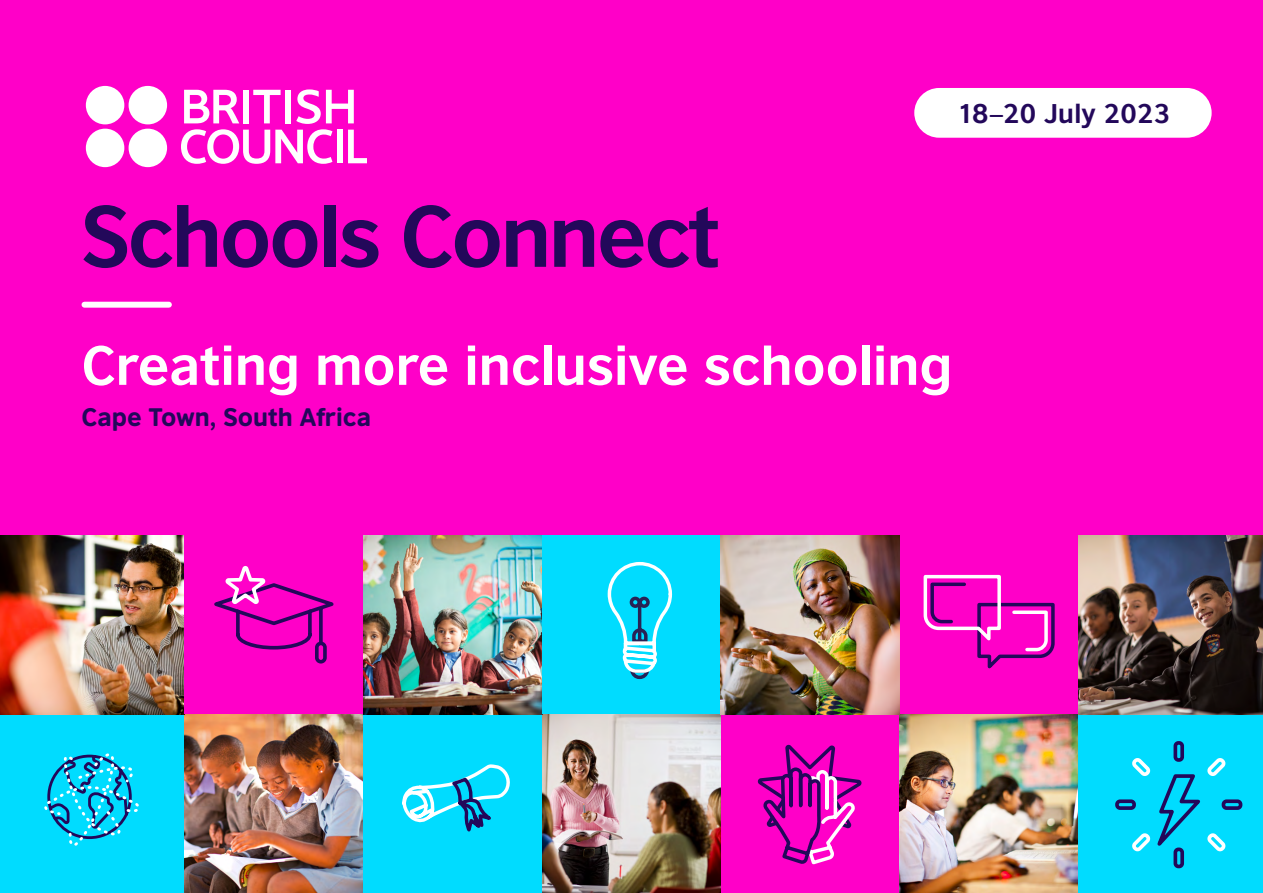
<style>
.page{position:relative;width:1263px;height:893px;background:#ff00c8}
.page>*{position:absolute;margin:0;border:0;box-sizing:border-box;transform-origin:0 0}
.t1{font:700 81.75px "British Council Sans";letter-spacing:-.03em;color:#23085a}
.t2{font:700 52.05px "British Council Sans";color:#fff}
.t3{font:700 25.5px "British Council Sans";letter-spacing:.01em;color:#23085a}
.t4{font:23.85px "British Council Sans Headline";color:#23085a}
</style>
<div class="page">
<div style="left:84px;top:302px;width:85px;height:6px;background:#fff"></div>
<svg style="left:181px;top:89px;width:186px;height:75px"></svg>
<div style="left:129px;top:86px;width:38px;height:38px;background:#fff;border-radius:50%"></div>
<div style="left:86px;top:86px;width:38px;height:38px;background:#fff;border-radius:50%"></div>
<div style="left:129px;top:129px;width:38px;height:38px;background:#fff;border-radius:50%"></div>
<div style="left:86px;top:129px;width:38px;height:38px;background:#fff;border-radius:50%"></div>
<div style="left:914px;top:88px;width:297px;height:50px;background:#fff;border-radius:25px"></div>
<div style="left:0;top:714px;width:184px;height:179px;background:#00dcff"></div>
<img style="left:184px;top:714px;width:179px;height:179px">
<div style="left:363px;top:714px;width:179px;height:179px;background:#00dcff"></div>
<img style="left:542px;top:714px;width:179px;height:179px">
<img style="left:900px;top:714px;width:178px;height:179px">
<div style="left:1078px;top:714px;width:185px;height:179px;background:#00dcff"></div>
<img style="left:0;top:535px;width:184px;height:179px">
<img style="left:363px;top:535px;width:179px;height:179px">
<div style="left:542px;top:535px;width:179px;height:179px;background:#00dcff"></div>
<img style="left:721px;top:535px;width:179px;height:179px">
<img style="left:1078px;top:535px;width:185px;height:179px">
<svg style="left:608px;top:562px;width:64px;height:117px"></svg>
<svg style="left:757px;top:744px;width:105px;height:121px"></svg>
<svg style="left:923px;top:574px;width:132px;height:95px"></svg>
<svg style="left:214px;top:566px;width:120px;height:84px"></svg>
<div style="left:315px;top:642px;width:12px;height:21px;border:4px solid #23085a;border-radius:4px"></div>
<svg style="left:1115px;top:741px;width:128px;height:128px"></svg>
<svg style="left:402px;top:764px;width:108px;height:68px"></svg>
<svg style="left:44px;top:753px;width:95px;height:93px"></svg>
<h1 class="t1" style="left:81px;top:184px;width:640px">Schools Connect</h1>
<p class="t3" style="left:957px;top:97px;width:214px">18–20 July 2023</p>
<p class="t2" style="left:81px;top:332px;width:872px">Creating more inclusive schooling</p>
<p class="t4" style="left:81px;top:398px;width:291px">Cape Town, South Africa</p>
</div>
